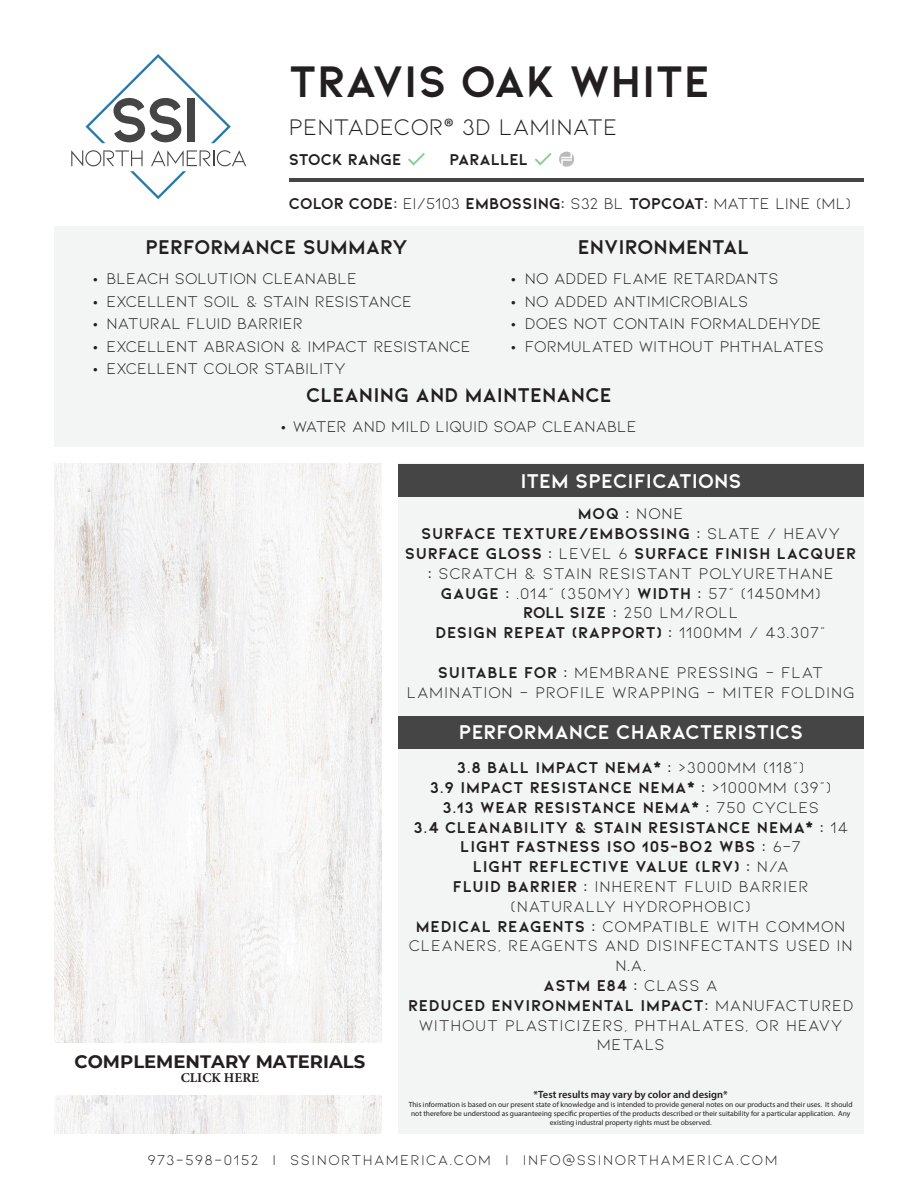
<style>
.page{position:relative;width:918px;height:1188px;background:#fff}
.page>*{position:absolute;margin:0;border:0;box-sizing:border-box;transform-origin:0 0}
.t1{font:700 46.5px "Kiona";color:#231f20}
.t2{font:24px "Kiona";color:#231f20}
.t3{font:700 21px "Kiona";color:#231f20}
.t4{font:700 21px "Kiona";color:#fff}
.t5{font:700 18px "Montserrat";color:#231f20}
.Paragraph_Style_No_H{font:700 16.5px/19.8px "Kiona";letter-spacing:.04em;color:#231f20;text-align:center}
.Paragraph_Style_No_H-2{font:16.5px/19.8px "Kiona";letter-spacing:.04em;color:#231f20;text-align:center}
.Paragraph_Style_No_H-3{font:16.5px "Kiona";letter-spacing:.005em;color:#231f20}
.Paragraph_Style_No_H-4{font:700 16.5px "Kiona";letter-spacing:.005em;color:#231f20}
.Paragraph_Style_No_H-5{font:700 16.5px "Kiona";color:#231f20}
.t6{font:15px "Kiona";letter-spacing:.09em;color:#231f20}
.t7{font:700 13.5px "Minion Pro";color:#231f20}
.t8{font:600 10.5px "Myriad Pro";color:#231f20}
.t9{font:7.5px/9px "Myriad Pro";color:#231f20;text-align:center}
.s1{font-family:"Myriad Pro"}
.s2{font-weight:400}
.s3{font-weight:700}
</style>
<div class="page">
<img style="left:54px;top:464px;width:327px;height:670px">
<div style="left:398px;top:464px;width:466px;height:670px;background:#f3f4f4"></div>
<div style="left:398px;top:716px;width:466px;height:32px;background:#454545"></div>
<div style="left:54px;top:227px;width:810px;height:220px;background:#f3f4f4"></div>
<svg style="left:86px;top:54px;width:145px;height:89px"></svg>
<svg style="left:71px;top:150px;width:175px;height:49px"></svg>
<hr style="left:290px;top:178px;width:574px;height:4px;background:#454545">
<div style="left:398px;top:464px;width:466px;height:33px;background:#454545"></div>
<svg style="left:408px;top:153px;width:17px;height:12px"></svg>
<svg style="left:535px;top:153px;width:17px;height:12px"></svg>
<svg style="left:559px;top:152px;width:15px;height:15px"></svg>
<div style="left:47px;top:1043px;width:342px;height:52px;background:#fff"></div>
<p class="t1" style="left:289px;top:54px;width:423px">TRAVIS OAK WHITE</p>
<p class="t2" style="left:289px;top:113px;width:330px">PENTADECOR<span class="s1">®</span> 3D LAMINATE</p>
<p class="Paragraph_Style_No_H-5" style="left:289px;top:149px;width:114px">STOCK RANGE</p>
<p class="Paragraph_Style_No_H-5" style="left:450px;top:149px;width:80px">PARALLEL</p>
<p class="Paragraph_Style_No_H-4" style="left:289px;top:194px;width:564px">COLOR CODE: <span class="s2">EI/5103</span> EMBOSSING: <span class="s2">S32 BL</span> TOPCOAT: <span class="s2">MATTE LINE (ML)</span></p>
<p class="t3" style="left:145px;top:235px;width:264px">PERFORMANCE SUMMARY</p>
<p class="Paragraph_Style_No_H-3" style="left:93px;top:270px;width:266px"><span class="s1">•</span> BLEACH SOLUTION CLEANABLE</p>
<p class="Paragraph_Style_No_H-3" style="left:93px;top:292px;width:321px"><span class="s1">•</span> EXCELLENT SOIL &amp; STAIN RESISTANCE</p>
<p class="Paragraph_Style_No_H-3" style="left:93px;top:315px;width:211px"><span class="s1">•</span> NATURAL FLUID BARRIER</p>
<p class="Paragraph_Style_No_H-3" style="left:93px;top:337px;width:379px"><span class="s1">•</span> EXCELLENT ABRASION &amp; IMPACT RESISTANCE</p>
<p class="Paragraph_Style_No_H-3" style="left:93px;top:360px;width:254px"><span class="s1">•</span> EXCELLENT COLOR STABILITY</p>
<p class="t3" style="left:578px;top:235px;width:173px">ENVIRONMENTAL</p>
<p class="Paragraph_Style_No_H-3" style="left:511px;top:270px;width:269px"><span class="s1">•</span> NO ADDED FLAME RETARDANTS</p>
<p class="Paragraph_Style_No_H-3" style="left:511px;top:292px;width:239px"><span class="s1">•</span> NO ADDED ANTIMICROBIALS</p>
<p class="Paragraph_Style_No_H-3" style="left:511px;top:315px;width:312px"><span class="s1">•</span> DOES NOT CONTAIN FORMALDEHYDE</p>
<p class="Paragraph_Style_No_H-3" style="left:511px;top:337px;width:314px"><span class="s1">•</span> FORMULATED WITHOUT PHTHALATES</p>
<p class="t3" style="left:306px;top:383px;width:307px">CLEANING AND MAINTENANCE</p>
<p class="Paragraph_Style_No_H-3" style="left:281px;top:418px;width:357px"><span class="s1">•</span> WATER AND MILD LIQUID SOAP CLEANABLE</p>
<p class="t4" style="left:520px;top:468px;width:223px">ITEM SPECIFICATIONS</p>
<p class="Paragraph_Style_No_H" style="left:405px;top:504px;width:453px">MOQ : <span class="s2">NONE<br></span>SURFACE TEXTURE/EMBOSSING : <span class="s2">SLATE / HEAVY </span>SURFACE GLOSS : <span class="s2">LEVEL 6</span> SURFACE FINISH LACQUER : <span class="s2">SCRATCH &amp; STAIN RESISTANT POLYURETHANE </span>GAUGE : <span class="s2">.014” (350MY)</span> WIDTH : <span class="s2">57” (1450MM)<br></span>ROLL SIZE : <span class="s2">250 LM/ROLL<br></span>DESIGN REPEAT (RAPPORT) : <span class="s2">1100MM / 43.307”</span></p>
<p class="Paragraph_Style_No_H-2" style="left:407px;top:662px;width:449px"><span class="s3">SUITABLE FOR :</span> MEMBRANE PRESSING - FLAT<br>LAMINATION - PROFILE WRAPPING - MITER FOLDING</p>
<p class="t4" style="left:459px;top:720px;width:346px">PERFORMANCE CHARACTERISTICS</p>
<p class="t5" style="left:75px;top:1051px;width:292px">COMPLEMENTARY MATERIALS</p>
<p class="t7" style="left:181px;top:1068px;width:80px">CLICK HERE</p>
<p class="Paragraph_Style_No_H" style="left:457px;top:758px;width:349px">3.8 BALL IMPACT NEMA* : <span class="s2">&gt;3000MM (118”)</span></p>
<p class="Paragraph_Style_No_H" style="left:430px;top:777px;width:403px">3.9 IMPACT RESISTANCE NEMA* : <span class="s2">&gt;1000MM (39”)</span></p>
<p class="Paragraph_Style_No_H" style="left:443px;top:797px;width:378px">3.13 WEAR RESISTANCE NEMA* : <span class="s2">750 CYCLES</span></p>
<p class="Paragraph_Style_No_H" style="left:413px;top:817px;width:436px">3.4 CLEANABILITY &amp; STAIN RESISTANCE NEMA* : <span class="s2">14</span></p>
<p class="Paragraph_Style_No_H" style="left:460px;top:837px;width:342px">LIGHT FASTNESS ISO 105-BO2 WBS : <span class="s2">6-7</span></p>
<p class="Paragraph_Style_No_H" style="left:473px;top:857px;width:317px">LIGHT REFLECTIVE VALUE (LRV) : <span class="s2">N/A</span></p>
<p class="Paragraph_Style_No_H-2" style="left:453px;top:876px;width:357px"><span class="s3">FLUID BARRIER :</span> INHERENT FLUID BARRIER</p>
<p class="Paragraph_Style_No_H-2" style="left:511px;top:896px;width:242px">(NATURALLY HYDROPHOBIC)</p>
<p class="Paragraph_Style_No_H-2" style="left:409px;top:916px;width:445px"><span class="s3">MEDICAL REAGENTS :</span> COMPATIBLE WITH COMMON<br>CLEANERS, REAGENTS AND DISINFECTANTS USED IN<br>N.A.</p>
<p class="Paragraph_Style_No_H" style="left:544px;top:975px;width:176px">ASTM E84 : <span class="s2">CLASS A</span></p>
<p class="Paragraph_Style_No_H-2" style="left:408px;top:995px;width:447px"><span class="s3">REDUCED ENVIRONMENTAL IMPACT:</span> MANUFACTURED<br>WITHOUT PLASTICIZERS, PHTHALATES, OR HEAVY<br>METALS</p>
<p class="t8" style="left:534px;top:1088px;width:196px">*Test results may vary by color and design*</p>
<p class="t9" style="left:409px;top:1100px;width:445px">This information is based on our present state of knowledge and is intended to provide general notes on our products and their uses. It should not therefore be understood as guaranteeing specific properties of the products described or their suitability for a particular application. Any existing industral property rights must be observed.</p>
<p class="t6" style="left:148px;top:1152px;width:631px">973-598-0152 | SSINORTHAMERICA.COM | INFO@SSINORTHAMERICA.COM</p>
</div>
